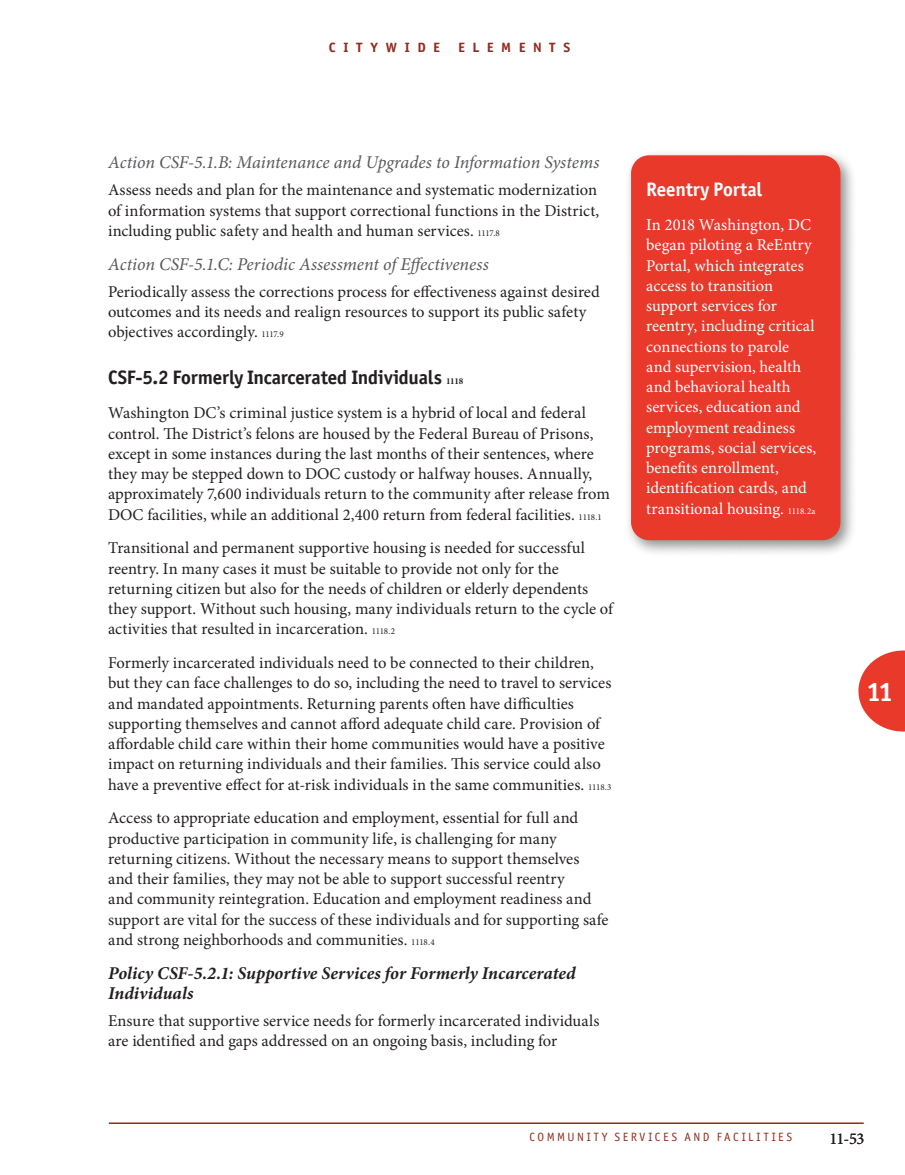
<style>
.page{position:relative;width:905px;height:1175px;background:#fff}
.page>*{position:absolute;margin:0;border:0;box-sizing:border-box;transform-origin:0 0}
.t1{font:700 27px "Officina Sans ITC Pro";color:#fff}
._3Subtitle_Level_3{font:700 19.5px "Officina Sans ITC Pro";letter-spacing:-.005em;color:#231f20}
._3Subtitle_Level_3-2{font:700 19.5px "Officina Sans ITC Pro";letter-spacing:-.01em;color:#fff}
._5Action{font:italic 18px "Minion Pro";letter-spacing:-.005em;color:#57585a}
._4Policy{font:italic 700 18px/20.2px "Minion Pro";color:#231f20}
._7Text_After_Heading{font:16.5px/20.2px "Minion Pro";color:#231f20}
._7Text_After_Heading-2{font:16.5px/20.2px "Minion Pro";letter-spacing:.005em;color:#fff}
.t2{font:700 13.5px "Officina Sans ITC Pro";letter-spacing:.545em;color:#912c1f;scale:1.05 1}
.t3{font:12px "Officina Sans ITC Pro";letter-spacing:.21em;color:#912c1f}
.s1{font-size:9px}
.s2{font-family:"Minion Pro";font-size:9px}
</style>
<div class="page">
<svg style="left:858px;top:650px;width:46px;height:81px"></svg>
<hr style="left:109px;top:1122px;width:754px;height:2px;background:#912c1f">
<div style="left:624px;top:149px;width:233px;height:408px;background:#231f20;opacity:.5"></div>
<div style="left:631px;top:155px;width:209px;height:385px;background:#e8392b;border-radius:18px"></div>
<p class="t2" style="left:329px;top:39px;width:108px">CITYWIDE</p>
<p class="t2" style="left:458px;top:39px;width:108px">ELEMENTS</p>
<p class="_5Action" style="left:108px;top:150px;width:493px">Action CSF-5.1.B: Maintenance and Upgrades to Information Systems</p>
<p class="_7Text_After_Heading" style="left:108px;top:180px;width:493px">Assess needs and plan for the maintenance and systematic modernization of information systems that support correctional functions in the District, including public safety and health and human services. <span class="s1">1117.8</span></p>
<p class="_5Action" style="left:108px;top:252px;width:382px">Action CSF-5.1.C: Periodic Assessment of Effectiveness</p>
<p class="_7Text_After_Heading" style="left:108px;top:281px;width:493px">Periodically assess the corrections process for effectiveness against desired outcomes and its needs and realign resources to support its public safety objectives accordingly. <span class="s1">1117.9</span></p>
<p class="_3Subtitle_Level_3" style="left:108px;top:366px;width:357px">CSF-5.2 Formerly Incarcerated Individuals <span class="s2">1118</span></p>
<p class="_7Text_After_Heading" style="left:108px;top:403px;width:503px">Washington DC’s criminal justice system is a hybrid of local and federal control. The District’s felons are housed by the Federal Bureau of Prisons, except in some instances during the last months of their sentences, where they may be stepped down to DOC custody or halfway houses. Annually, approximately 7,600 individuals return to the community after release from DOC facilities, while an additional 2,400 return from federal facilities. <span class="s1">1118.1</span></p>
<p class="_7Text_After_Heading" style="left:108px;top:538px;width:508px">Transitional and permanent supportive housing is needed for successful reentry. In many cases it must be suitable to provide not only for the returning citizen but also for the needs of children or elderly dependents they support. Without such housing, many individuals return to the cycle of activities that resulted in incarceration. <span class="s1">1118.2</span></p>
<p class="_7Text_After_Heading" style="left:108px;top:653px;width:505px">Formerly incarcerated individuals need to be connected to their children, but they can face challenges to do so, including the need to travel to services and mandated appointments. Returning parents often have difficulties supporting themselves and cannot afford adequate child care. Provision of affordable child care within their home communities would have a positive impact on returning individuals and their families. This service could also have a preventive effect for at-risk individuals in the same communities. <span class="s1">1118.3</span></p>
<p class="_7Text_After_Heading" style="left:108px;top:808px;width:502px">Access to appropriate education and employment, essential for full and productive participation in community life, is challenging for many returning citizens. Without the necessary means to support themselves and their families, they may not be able to support successful reentry<br>and community reintegration. Education and employment readiness and support are vital for the success of these individuals and for supporting safe and strong neighborhoods and communities. <span class="s1">1118.4</span></p>
<p class="_4Policy" style="left:108px;top:962px;width:469px">Policy CSF-5.2.1: Supportive Services for Formerly Incarcerated<br>Individuals</p>
<p class="_7Text_After_Heading" style="left:108px;top:1010px;width:493px">Ensure that supportive service needs for formerly incarcerated individuals are identified and gaps addressed on an ongoing basis, including for</p>
<p class="_3Subtitle_Level_3-2" style="left:646px;top:178px;width:117px">Reentry Portal</p>
<p class="_7Text_After_Heading-2" style="left:646px;top:215px;width:172px">In 2018 Washington, DC began piloting a ReEntry<br>Portal, which integrates access to transition support services for reentry, including critical connections to parole and supervision, health and behavioral health services, education and employment readiness programs, social services, benefits enrollment, identification cards, and transitional housing. <span class="s1">1118.2a</span></p>
<h1 class="t1" style="left:867px;top:675px;width:26px">11</h1>
<p class="t3" style="left:529px;top:1129px;width:264px">COMMUNITY SERVICES AND FACILITIES</p>
<p class="_7Text_After_Heading" style="left:829px;top:1128px;width:36px">11-53</p>
</div>
